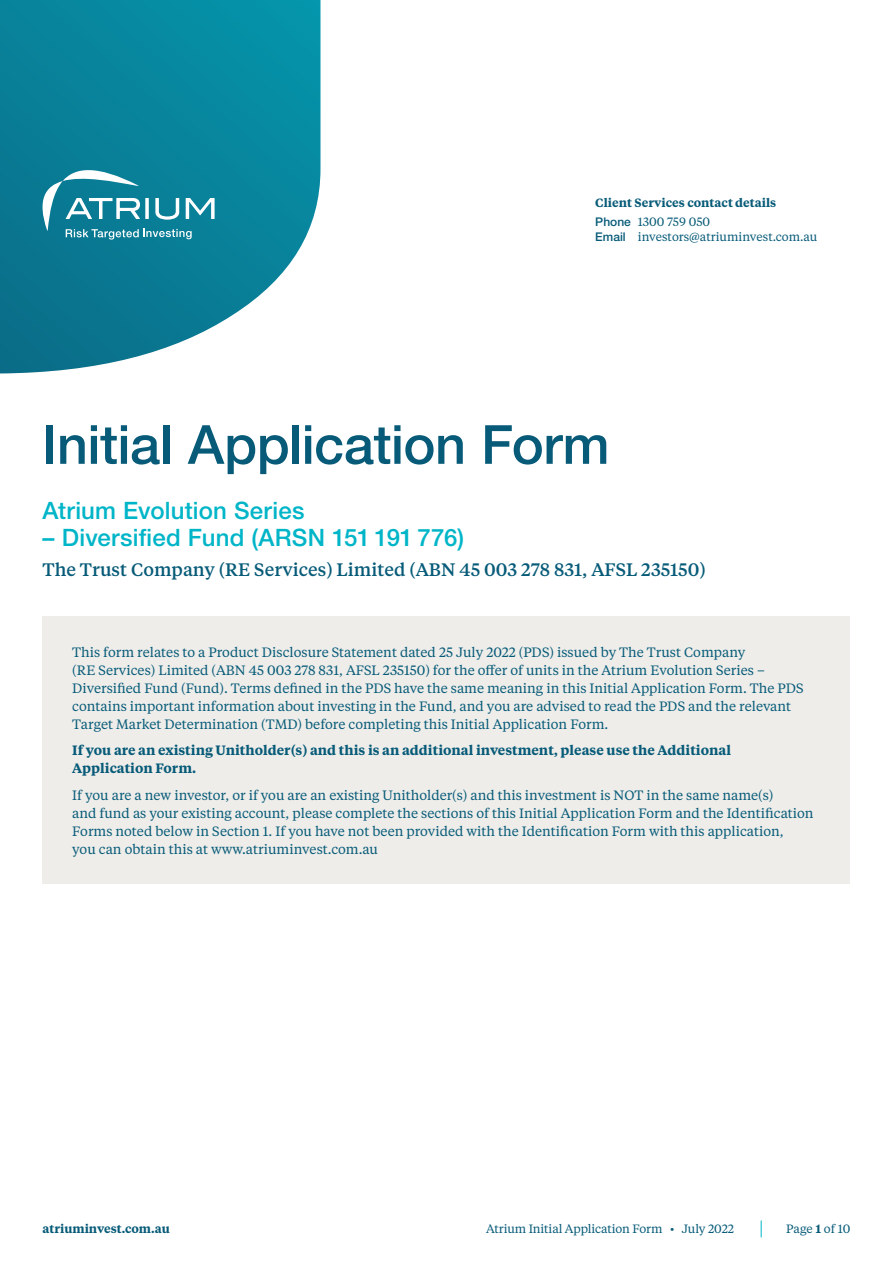
<style>
.page{position:relative;width:893px;height:1263px;background:#fff}
.page>*{position:absolute;margin:0;border:0;box-sizing:border-box;transform-origin:0 0}
.t1{font:500 54px "Helvetica Neue LT Std";letter-spacing:-.01em;color:#075b78}
.t2{font:500 24px "Helvetica Neue LT Std";letter-spacing:.005em;color:#00b5c8}
.t3{font:500 18px "Tiempos Text";color:#075b78}
.t4{font:13.5px/18px "Tiempos Text";color:#075b78}
.t5{font:600 13.5px/18px "Tiempos Text";color:#075b78}
.t6{font:12px "Tiempos Text";letter-spacing:-.01em;color:#075b78}
.t7{font:600 12px/19.2px "Tiempos Text";color:#075b78}
.s1{font-family:"Helvetica Neue LT Std";font-weight:500}
.s2{font-weight:400}
.s3{font-weight:600}
</style>
<div class="page">
<div style="left:43px;top:616px;width:807px;height:267px;background:#eeedea"></div>
<svg style="left:761px;top:1221px;width:1px;height:16px"></svg>
<svg style="left:0;top:0;width:320px;height:373px;background:#2590a5"></svg>
<svg style="left:43px;top:170px;width:172px;height:70px;background:#3795a9"></svg>
<p class="t7" style="left:595px;top:193px;width:182px">Client Services contact details<br><span class="s1">Phone</span> <span class="s2">1300 759 050</span></p>
<p class="t6" style="left:595px;top:229px;width:224px"><span class="s1">Email</span> investors@atriuminvest.com.au</p>
<h1 class="t1" style="left:43px;top:412px;width:568px">Initial Application Form</h1>
<h2 class="t2" style="left:43px;top:496px;width:263px">Atrium Evolution Series</h2>
<h2 class="t2" style="left:43px;top:523px;width:423px">– Diversified Fund (ARSN 151 191 776)</h2>
<h3 class="t3" style="left:43px;top:557px;width:665px">The Trust Company (RE Services) Limited (ABN 45 003 278 831, AFSL 235150)</h3>
<p class="t4" style="left:72px;top:642px;width:733px">This form relates to a Product Disclosure Statement dated 25 July 2022 (PDS) issued by The Trust Company<br>(RE Services) Limited (ABN 45 003 278 831, AFSL 235150) for the offer of units in the Atrium Evolution Series – Diversified Fund (Fund). Terms defined in the PDS have the same meaning in this Initial Application Form. The PDS contains important information about investing in the Fund, and you are advised to read the PDS and the relevant Target Market Determination (TMD) before completing this Initial Application Form.</p>
<p class="t5" style="left:72px;top:741px;width:660px">If you are an existing Unitholder(s) and this is an additional investment, please use the Additional<br>Application Form.</p>
<p class="t4" style="left:72px;top:785px;width:743px">If you are a new investor, or if you are an existing Unitholder(s) and this investment is NOT in the same name(s)<br>and fund as your existing account, please complete the sections of this Initial Application Form and the Identification Forms noted below in Section 1. If you have not been provided with the Identification Form with this application,<br>you can obtain this at www.atriuminvest.com.au</p>
<p class="t7" style="left:43px;top:1219px;width:129px">atriuminvest.com.au</p>
<p class="t6" style="left:486px;top:1221px;width:249px">Atrium Initial Application Form • July 2022</p>
<p class="t6" style="left:786px;top:1221px;width:66px">Page <span class="s3">1</span> of 10</p>
</div>
